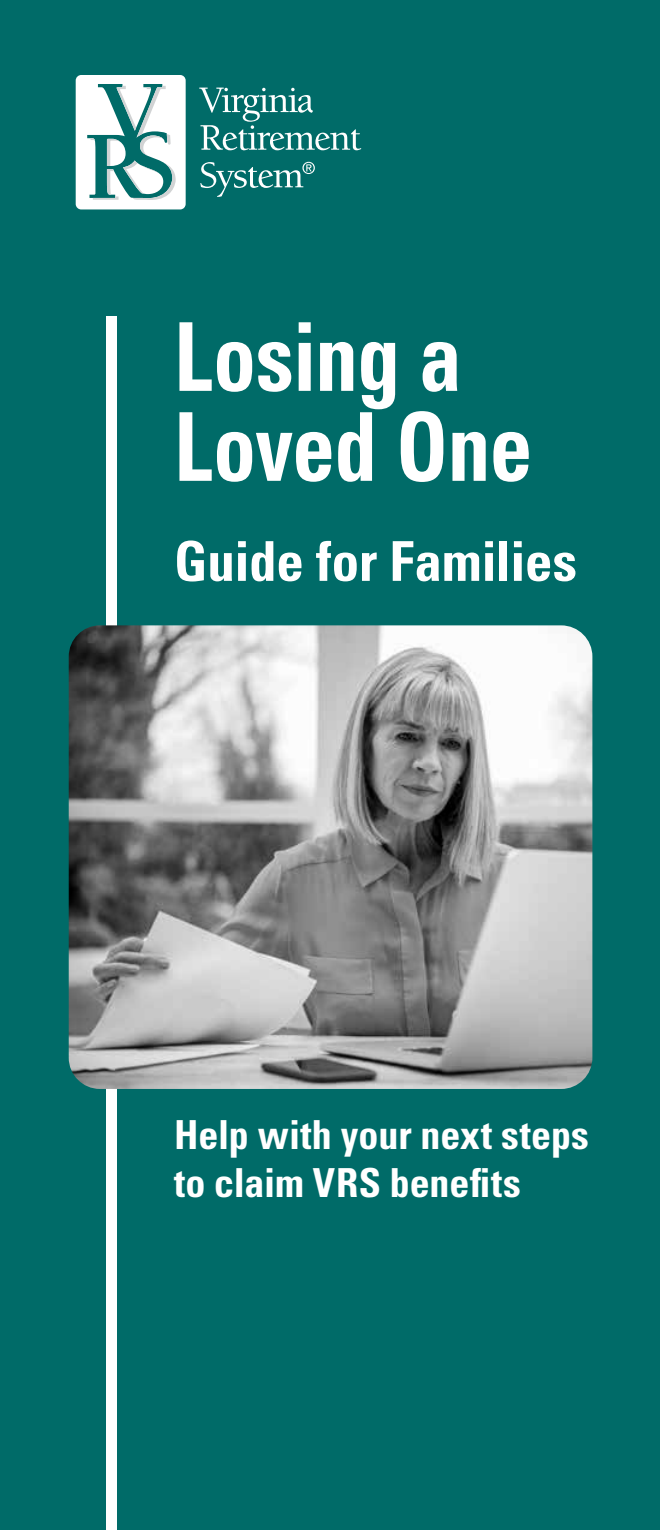
<style>
.page{position:relative;width:660px;height:1530px;background:#006b68}
.page>*{position:absolute;margin:0;border:0;box-sizing:border-box;transform-origin:0 0}
.t1{font:700 condensed 95px/90px "Univers";letter-spacing:-.01em;color:#fff;scale:.9 1}
.t2{font:700 condensed 55px "Univers";letter-spacing:-.005em;color:#fff}
.t3{font:700 condensed 40px/48px "Univers";color:#fff}
</style>
<div class="page">
<div style="left:106px;top:317px;width:10px;height:1213px;background:#fff"></div>
<img style="left:69px;top:625px;width:523px;height:464px">
<svg style="left:199px;top:88px;width:162px;height:62px"></svg>
<svg style="left:200px;top:162px;width:115px;height:35px"></svg>
<svg style="left:76px;top:75px;width:110px;height:134px"></svg>
<h1 class="t1" style="left:174px;top:312px;width:400px">Losing a<br>Loved One</h1>
<h2 class="t2" style="left:174px;top:528px;width:405px">Guide for Families</h2>
<p class="t3" style="left:174px;top:1111px;width:417px">Help with your next steps to claim VRS benefits</p>
</div>
